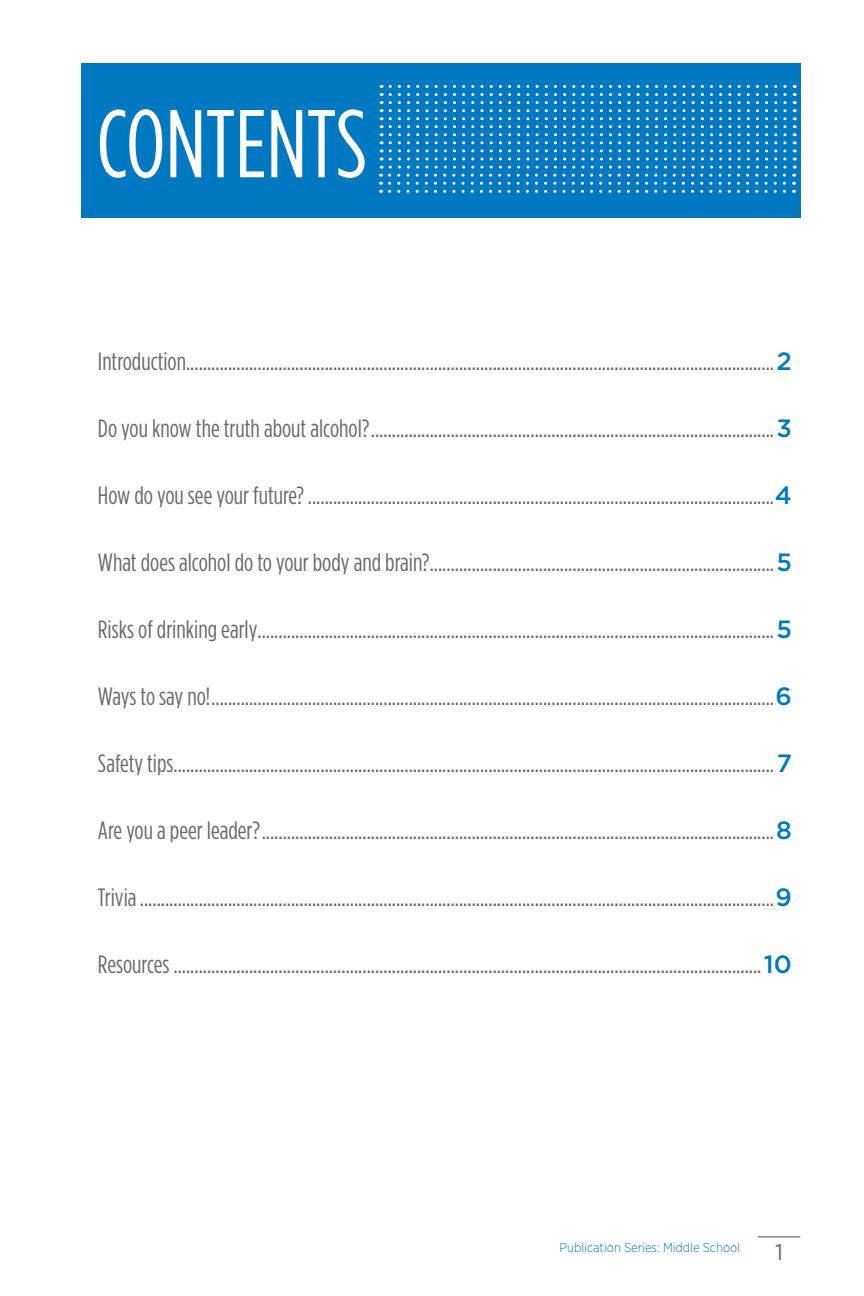
<style>
.page{position:relative;width:864px;height:1296px;background:#fff}
.page>*{position:absolute;margin:0;border:0;box-sizing:border-box;transform-origin:0 0}
.Body_text{font:96px "Gotham Condensed";color:#fff}
.t1{font:25px "Gotham Condensed";color:#69696c}
.bullet{font:22.4px "Gotham";color:#69696c}
.t2{font:300 13px "Gotham Narrow";color:#0079c2}
.s1{font-family:"Gotham";font-weight:500;color:#0079c2}
</style>
<div class="page">
<hr style="left:758px;top:1236px;width:42px;height:2px;background:#69696c">
<div style="left:81px;top:63px;width:720px;height:154px;background:#0079c2"></div>
<svg style="left:381px;top:85px;width:1px;height:67px"></svg>
<svg style="left:390px;top:85px;width:405px;height:67px"></svg>
<svg style="left:381px;top:158px;width:1px;height:35px"></svg>
<svg style="left:390px;top:158px;width:405px;height:35px"></svg>
<p class="Body_text" style="left:97px;top:89px;width:272px">CONTENTS</p>
<p class="t1" style="left:98px;top:347px;width:696px">Introduction............................................................................................................................................<span class="s1">2</span></p>
<p class="t1" style="left:98px;top:414px;width:695px">Do you know the truth about alcohol?................................................................................................<span class="s1">3</span></p>
<p class="t1" style="left:98px;top:481px;width:696px">How do you see your future?...............................................................................................................<span class="s1">4</span></p>
<p class="t1" style="left:98px;top:548px;width:696px">What does alcohol do to your body and brain?..................................................................................<span class="s1">5</span></p>
<p class="t1" style="left:98px;top:615px;width:696px">Risks of drinking early...........................................................................................................................<span class="s1">5</span></p>
<p class="t1" style="left:98px;top:682px;width:696px">Ways to say no!......................................................................................................................................<span class="s1">6</span></p>
<p class="t1" style="left:98px;top:749px;width:696px">Safety tips...............................................................................................................................................<span class="s1">7</span></p>
<p class="t1" style="left:98px;top:816px;width:696px">Are you a peer leader?..........................................................................................................................<span class="s1">8</span></p>
<p class="t1" style="left:98px;top:883px;width:696px">Trivia.......................................................................................................................................................<span class="s1">9</span></p>
<p class="t1" style="left:98px;top:950px;width:696px">Resources ............................................................................................................................................<span class="s1">10</span></p>
<p class="t2" style="left:560px;top:1240px;width:182px">Publication Series: Middle School</p>
<p class="bullet" style="left:775px;top:1240px;width:10px">1</p>
</div>
